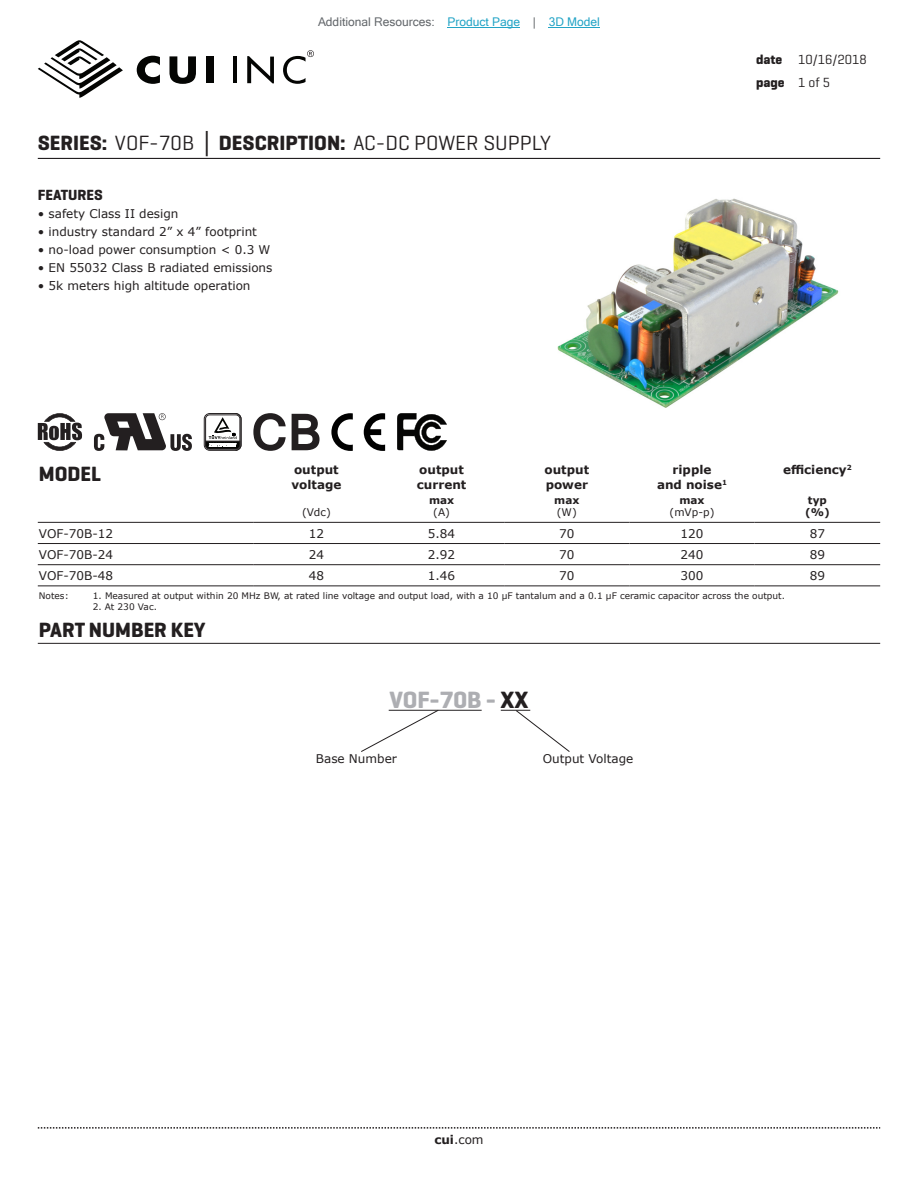
<style>
.page{position:relative;width:918px;height:1188px;background:#fff}
.page>*{position:absolute;margin:0;border:0;box-sizing:border-box;transform-origin:0 0}
.t1{font:700 24px "Geogrotesque";color:#adaeb2}
.t2{font:21px "Geogrotesque";color:#231f20}
.t3{font:700 21px "Geogrotesque";color:#231f20}
.t4{font:700 15px "Geogrotesque";color:#231f20}
.t5{font:13.5px/22.5px "Geogrotesque";color:#231f20}
.t6{font:12px "Verdana";color:#231f20}
.t7{font:700 12px/14.4px "Verdana";color:#231f20}
.t8{font:12px "Microsoft Sans Serif";color:#63676b}
.t9{font:10.5px "Verdana";color:#231f20}
.t10{font:700 10.5px/12.6px "Verdana";color:#231f20}
.t11{font:9px "Verdana";color:#231f20}
.s1{color:#23a4c6}
.s2{font-weight:700}
.s3{font-family:"Verdana";font-weight:700}
.s4{color:#231f20}
</style>
<div class="page">
<svg style="left:38px;top:1127px;width:842px;height:2px"></svg>
<hr style="left:38px;top:158px;width:842px;height:1px;background:#231f20">
<svg style="left:38px;top:40px;width:85px;height:58px"></svg>
<hr style="left:233px;top:56px;width:3px;height:27px;background:#040503">
<svg style="left:247px;top:56px;width:27px;height:27px"></svg>
<svg style="left:137px;top:56px;width:23px;height:28px"></svg>
<svg style="left:169px;top:56px;width:27px;height:28px"></svg>
<div style="left:206px;top:56px;width:8px;height:27px;background:#040503"></div>
<svg style="left:283px;top:50px;width:31px;height:34px"></svg>
<img style="left:557px;top:198px;width:282px;height:210px">
<hr style="left:38px;top:522px;width:216px;height:1px;background:#231f20">
<hr style="left:254px;top:522px;width:125px;height:1px;background:#231f20">
<hr style="left:379px;top:522px;width:125px;height:1px;background:#231f20">
<hr style="left:504px;top:522px;width:125px;height:1px;background:#231f20">
<hr style="left:629px;top:522px;width:126px;height:1px;background:#231f20">
<hr style="left:755px;top:522px;width:125px;height:1px;background:#231f20">
<hr style="left:38px;top:543px;width:216px;height:1px;background:#231f20">
<hr style="left:254px;top:543px;width:125px;height:1px;background:#231f20">
<hr style="left:379px;top:543px;width:125px;height:1px;background:#231f20">
<hr style="left:504px;top:543px;width:125px;height:1px;background:#231f20">
<hr style="left:629px;top:543px;width:126px;height:1px;background:#231f20">
<hr style="left:755px;top:543px;width:125px;height:1px;background:#231f20">
<hr style="left:38px;top:564px;width:216px;height:1px;background:#231f20">
<hr style="left:254px;top:564px;width:125px;height:1px;background:#231f20">
<hr style="left:379px;top:564px;width:125px;height:1px;background:#231f20">
<hr style="left:504px;top:564px;width:125px;height:1px;background:#231f20">
<hr style="left:629px;top:564px;width:126px;height:1px;background:#231f20">
<hr style="left:755px;top:564px;width:125px;height:1px;background:#231f20">
<hr style="left:38px;top:586px;width:216px;height:1px;background:#231f20">
<hr style="left:254px;top:586px;width:125px;height:1px;background:#231f20">
<hr style="left:379px;top:586px;width:125px;height:1px;background:#231f20">
<hr style="left:504px;top:586px;width:125px;height:1px;background:#231f20">
<hr style="left:629px;top:586px;width:126px;height:1px;background:#231f20">
<hr style="left:755px;top:586px;width:125px;height:1px;background:#231f20">
<hr style="left:38px;top:643px;width:842px;height:1px;background:#231f20">
<hr style="left:389px;top:710px;width:93px;height:1px;background:#231f20">
<svg style="left:361px;top:709px;width:78px;height:43px"></svg>
<svg style="left:501px;top:710px;width:69px;height:42px"></svg>
<svg style="left:94px;top:413px;width:98px;height:38px"></svg>
<svg style="left:38px;top:413px;width:44px;height:38px"></svg>
<svg style="left:331px;top:413px;width:54px;height:38px"></svg>
<svg style="left:253px;top:413px;width:33px;height:38px"></svg>
<svg style="left:292px;top:414px;width:28px;height:36px"></svg>
<svg style="left:397px;top:413px;width:50px;height:38px"></svg>
<div style="left:204px;top:413px;width:38px;height:38px;border:1px solid #231f20;border-radius:5px"></div>
<svg style="left:205px;top:413px;width:37px;height:38px"></svg>
<hr style="left:448px;top:27px;width:72px;height:1px;background:#23a4c6">
<hr style="left:549px;top:27px;width:51px;height:1px;background:#23a4c6">
<p class="t8" style="left:318px;top:15px;width:283px">Additional Resources: <span class="s1">Product Page</span> | <span class="s1">3D Model</span></p>
<h2 class="t2" style="left:38px;top:130px;width:515px"><span class="s2">SERIES:</span> VOF-70B <span class="s3">│</span> <span class="s2">DESCRIPTION:</span> AC-DC POWER SUPPLY</h2>
<p class="t4" style="left:38px;top:186px;width:67px">FEATURES</p>
<p class="t6" style="left:38px;top:206px;width:142px">• safety Class II design</p>
<p class="t6" style="left:38px;top:224px;width:221px">• industry standard 2” x 4” footprint</p>
<p class="t6" style="left:38px;top:242px;width:234px">• no-load power consumption &lt; 0.3 W</p>
<p class="t6" style="left:38px;top:260px;width:236px">• EN 55032 Class B radiated emissions</p>
<p class="t6" style="left:38px;top:278px;width:214px">• 5k meters high altitude operation</p>
<p class="t5" style="left:756px;top:48px;width:112px"><span class="s2">date</span> 10/16/2018 <span class="s2">page</span> 1 of 5</p>
<h2 class="t3" style="left:39px;top:461px;width:64px">MODEL</h2>
<p class="t7" style="left:291px;top:462px;width:51px">output voltage</p>
<p class="t7" style="left:417px;top:462px;width:51px">output current</p>
<p class="t7" style="left:545px;top:462px;width:46px">output power</p>
<p class="t7" style="left:657px;top:462px;width:72px;text-align:center">ripple<br>and noise<sup>1</sup></p>
<p class="t7" style="left:783px;top:462px;width:70px">efficiency<sup>2</sup></p>
<p class="t9" style="left:302px;top:505px;width:30px">(Vdc)</p>
<p class="t10" style="left:805px;top:493px;width:26px">typ (%)</p>
<p class="t10" style="left:429px;top:493px;width:27px">max</p>
<p class="t9" style="left:433px;top:505px;width:18px">(A)</p>
<p class="t10" style="left:554px;top:493px;width:27px">max</p>
<p class="t9" style="left:557px;top:505px;width:21px">(W)</p>
<p class="t10" style="left:679px;top:493px;width:27px">max</p>
<p class="t9" style="left:670px;top:505px;width:46px">(mVp-p)</p>
<p class="t6" style="left:39px;top:525px;width:76px">VOF-70B-12</p>
<p class="t6" style="left:309px;top:525px;width:17px">12</p>
<p class="t6" style="left:428px;top:525px;width:29px">5.84</p>
<p class="t6" style="left:559px;top:525px;width:17px">70</p>
<p class="t6" style="left:681px;top:525px;width:24px">120</p>
<p class="t6" style="left:810px;top:525px;width:17px">87</p>
<p class="t6" style="left:39px;top:546px;width:76px">VOF-70B-24</p>
<p class="t6" style="left:309px;top:546px;width:17px">24</p>
<p class="t6" style="left:428px;top:546px;width:29px">2.92</p>
<p class="t6" style="left:559px;top:546px;width:17px">70</p>
<p class="t6" style="left:681px;top:546px;width:24px">240</p>
<p class="t6" style="left:810px;top:546px;width:17px">89</p>
<p class="t6" style="left:39px;top:567px;width:76px">VOF-70B-48</p>
<p class="t6" style="left:309px;top:567px;width:17px">48</p>
<p class="t6" style="left:428px;top:567px;width:29px">1.46</p>
<p class="t6" style="left:559px;top:567px;width:17px">70</p>
<p class="t6" style="left:681px;top:567px;width:24px">300</p>
<p class="t6" style="left:810px;top:567px;width:17px">89</p>
<p class="t11" style="left:39px;top:589px;width:31px">Notes:</p>
<p class="t11" style="left:93px;top:589px;width:694px">1. Measured at output within 20 MHz BW, at rated line voltage and output load, with a 10 µF tantalum and a 0.1 µF ceramic capacitor across the output.</p>
<p class="t11" style="left:93px;top:600px;width:66px">2. At 230 Vac.</p>
<h2 class="t3" style="left:39px;top:617px;width:168px">PART NUMBER KEY</h2>
<h1 class="t1" style="left:390px;top:685px;width:140px">VOF-70B - <span class="s4">XX</span></h1>
<p class="t6" style="left:316px;top:750px;width:83px">Base Number</p>
<p class="t6" style="left:543px;top:750px;width:92px">Output Voltage</p>
<p class="t6" style="left:434px;top:1131px;width:51px"><span class="s2">cui</span>.com</p>
</div>
